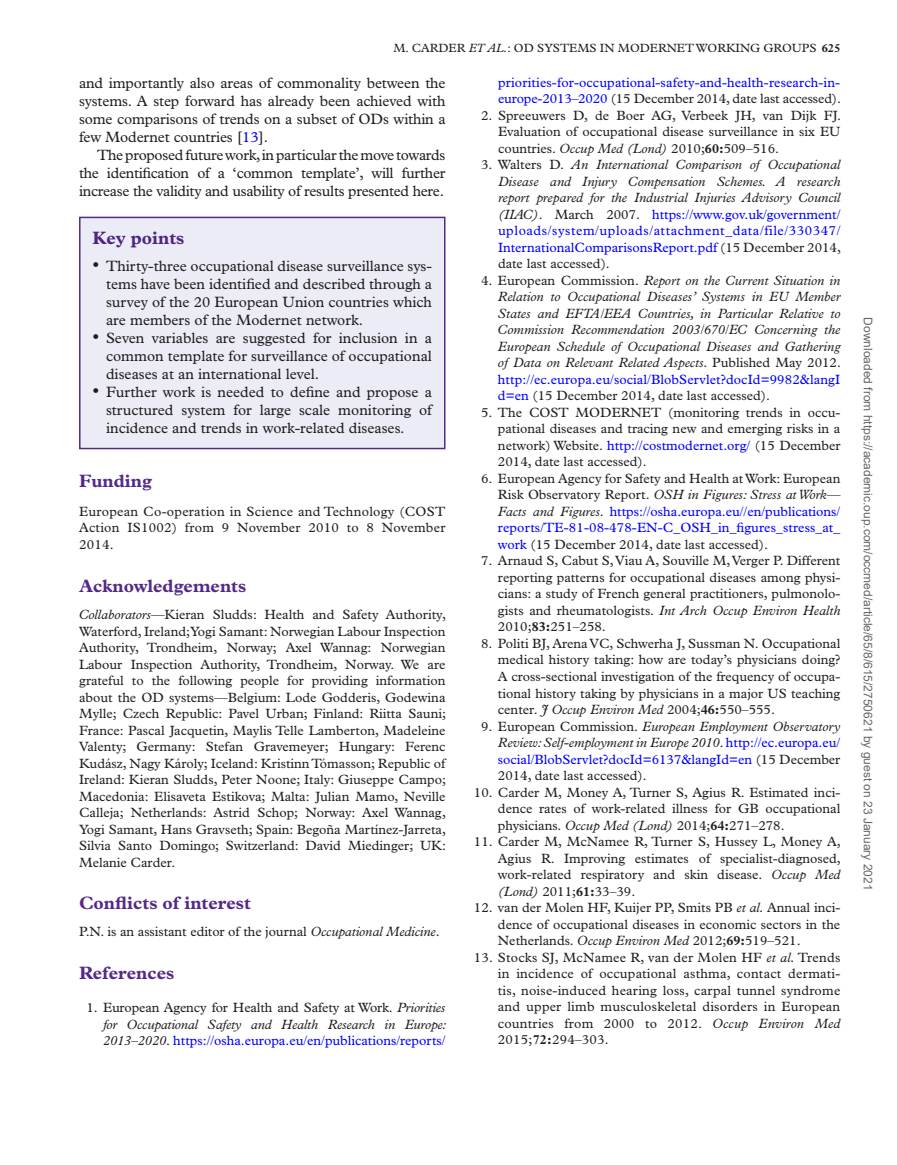
<style>
.page{position:relative;width:897px;height:1165px;background:#fff}
.page>*{position:absolute;margin:0;border:0;box-sizing:border-box;transform-origin:0 0}
.t1{font:700 18px "Plantin Std";color:#542989}
.t2{font:15px/18px "Plantin Std";color:#231f20;text-align:justify}
.t3{font:13.5px/16.5px "Plantin Std";color:#231f20;text-align:justify}
.t4{font:italic 13.5px/16.5px "Plantin Std";color:#231f20;text-align:justify}
.t5{font:13.5px/16.5px "Plantin Std";letter-spacing:.01em;color:#00f}
.t6{font:12px "Arial";color:#666}
.t7{font:12px "Plantin Std";color:#231f20}
.s1{font-style:italic}
.s2{font-weight:700}
.s3{color:#00f}
.s4{font-size:19.5px}
.s5{color:#231f20}
.s6{font-style:normal}
.s7{font-style:normal;color:#00f}
</style>
<div class="page">
<div style="left:79px;top:217px;width:366px;height:232px;background:#ebecf5;border:2px solid #542989"></div>
<p class="t7" style="left:393px;top:41px;width:448px">M. CARDER <span class="s1">ET AL.</span>: OD SYSTEMS IN MODERNET WORKING GROUPS <span class="s2">625</span></p>
<p class="t2" style="left:79px;top:74px;width:368px">and importantly also areas of commonality between the systems. A step forward has already been achieved with some comparisons of trends on a subset of ODs within a few Modernet countries [<span class="s3">13</span>].</p>
<p class="t2" style="left:79px;top:146px;width:368px;text-indent:18px">The proposed future work, in particular the move towards the identification of a ‘common template’, will further increase the validity and usability of results presented here.</p>
<h1 class="t1" style="left:92px;top:227px;width:93px">Key points</h1>
<p class="t2" style="left:106px;top:257px;width:327px;text-indent:-14px"><span class="s4">•</span> Thirty-three occupational disease surveillance sys&shy;tems have been identified and described through a survey of the 20 European Union countries which are members of the Modernet network.</p>
<p class="t2" style="left:106px;top:329px;width:327px;text-indent:-14px"><span class="s4">•</span> Seven variables are suggested for inclusion in a common template for surveillance of occupational diseases at an international level.</p>
<p class="t2" style="left:106px;top:383px;width:327px;text-indent:-14px"><span class="s4">•</span> Further work is needed to define and propose a structured system for large scale monitoring of incidence and trends in work-related diseases.</p>
<p class="t5" style="left:498px;top:74px;width:344px">priorities-for-occupational-safety-and-health-research-in&shy;europe-2013–2020 <span class="s5">(15 December 2014, date last accessed).</span></p>
<p class="t3" style="left:498px;top:107px;width:344px;text-indent:-17px">2. Spreeuwers D, de Boer AG, Verbeek JH, van Dijk FJ.<br>Evaluation of occupational disease surveillance in six EU countries. <span class="s1">Occup Med (Lond)</span> 2010;<span class="s2">60:</span>509–516.</p>
<p class="t4" style="left:498px;top:156px;width:344px;text-indent:-17px"><span class="s6">3. Walters D.</span> An International Comparison of Occupational Disease and Injury Compensation Schemes. A research report prepared for the Industrial Injuries Advisory Council (IIAC)<span class="s6">. March 2007.</span> <span class="s7">https://www.gov.uk/government/ uploads/system/uploads/attachment_data/file/330347/ InternationalComparisonsReport.pdf</span> <span class="s6">(15 December 2014, date last accessed).</span></p>
<p class="t4" style="left:498px;top:272px;width:344px;text-indent:-17px"><span class="s6">4. European Commission.</span> Report on the Current Situation in Relation to Occupational Diseases’ Systems in EU Member States and EFTA/EEA Countries, in Particular Relative to Commission Recommendation 2003/670/EC Concerning the European Schedule of Occupational Diseases and Gathering of Data on Relevant Related Aspects<span class="s6">. Published May 2012. </span><span class="s7">http://ec.europa.eu/social/BlobServlet?docId=9982&amp;langI d=en</span> <span class="s6">(15 December 2014, date last accessed).</span></p>
<p class="t3" style="left:498px;top:404px;width:344px;text-indent:-17px">5. The COST MODERNET (monitoring trends in occu&shy;pational diseases and tracing new and emerging risks in a network) Website. <span class="s3">http://costmodernet.org/</span> (15 December 2014, date last accessed).</p>
<p class="t3" style="left:498px;top:470px;width:344px;text-indent:-17px">6. European Agency for Safety and Health at Work: European Risk Observatory Report. <span class="s1">OSH in Figures: Stress at Work— Facts and Figures</span>. <span class="s3">https://osha.europa.eu//en/publications/ reports/TE-81-08-478-EN-C_OSH_in_figures_stress_at_ work</span> (15 December 2014, date last accessed).</p>
<p class="t3" style="left:498px;top:552px;width:344px;text-indent:-17px">7. Arnaud S, Cabut S, Viau A, Souville M, Verger P. Different reporting patterns for occupational diseases among physi&shy;cians: a study of French general practitioners, pulmonolo&shy;gists and rheumatologists. <span class="s1">Int Arch Occup Environ Health </span>2010;<span class="s2">83:</span>251–258.</p>
<p class="t3" style="left:498px;top:635px;width:344px;text-indent:-17px">8. Politi BJ, Arena VC, Schwerha J, Sussman N. Occupational medical history taking: how are today’s physicians doing?<br>A cross-sectional investigation of the frequency of occupa&shy;tional history taking by physicians in a major US teaching center. <span class="s1">J Occup Environ Med</span> 2004;<span class="s2">46:</span>550–555.</p>
<p class="t4" style="left:498px;top:717px;width:344px;text-indent:-17px"><span class="s6">9. European Commission.</span> European Employment Observatory Review: Self-employment in Europe 2010<span class="s6">.</span> <span class="s7">http://ec.europa.eu/ social/BlobServlet?docId=6137&amp;langId=en</span> <span class="s6">(15 December 2014, date last accessed).</span></p>
<p class="t3" style="left:498px;top:783px;width:344px;text-indent:-24px">10. Carder M, Money A, Turner S, Agius R. Estimated inci&shy;dence rates of work-related illness for GB occupational physicians. <span class="s1">Occup Med (Lond)</span> 2014;<span class="s2">64:</span>271–278.</p>
<p class="t3" style="left:498px;top:833px;width:344px;text-indent:-24px">11. Carder M, McNamee R, Turner S, Hussey L, Money A, Agius R. Improving estimates of specialist-diagnosed, work-related respiratory and skin disease. <span class="s1">Occup Med (Lond)</span> 2011;<span class="s2">61:</span>33–39.</p>
<p class="t3" style="left:498px;top:899px;width:344px;text-indent:-24px">12. van der Molen HF, Kuijer PP, Smits PB <span class="s1">et al.</span> Annual inci&shy;dence of occupational diseases in economic sectors in the Netherlands. <span class="s1">Occup Environ Med</span> 2012;<span class="s2">69:</span>519–521.</p>
<p class="t3" style="left:498px;top:948px;width:344px;text-indent:-24px">13. Stocks SJ, McNamee R, van der Molen HF <span class="s1">et al.</span> Trends in incidence of occupational asthma, contact dermati&shy;tis, noise-induced hearing loss, carpal tunnel syndrome and upper limb musculoskeletal disorders in European countries from 2000 to 2012. <span class="s1">Occup Environ Med </span>2015;<span class="s2">72:</span>294–303.</p>
<h1 class="t1" style="left:79px;top:470px;width:75px">Funding</h1>
<p class="t3" style="left:79px;top:503px;width:368px">European Co-operation in Science and Technology (COST Action IS1002) from 9 November 2010 to 8 November 2014.</p>
<h1 class="t1" style="left:79px;top:575px;width:169px">Acknowledgements</h1>
<p class="t3" style="left:79px;top:606px;width:368px"><span class="s1">Collaborators</span>—Kieran Sludds: Health and Safety Authority, Waterford, Ireland; Yogi Samant: Norwegian Labour Inspection Authority, Trondheim, Norway; Axel Wannag: Norwegian Labour Inspection Authority, Trondheim, Norway. We are grateful to the following people for providing information about the OD systems—Belgium: Lode Godderis, Godewina Mylle; Czech Republic: Pavel Urban; Finland: Riitta Sauni; France: Pascal Jacquetin, Maylis Telle Lamberton, Madeleine Valenty; Germany: Stefan Gravemeyer; Hungary: Ferenc Kudász, Nagy Károly; Iceland: Kristinn Tómasson; Republic of Ireland: Kieran Sludds, Peter Noone; Italy: Giuseppe Campo; Macedonia: Elisaveta Estikova; Malta: Julian Mamo, Neville Calleja; Netherlands: Astrid Schop; Norway: Axel Wannag, Yogi Samant, Hans Gravseth; Spain: Begoña Martínez-Jarreta, Silvia Santo Domingo; Switzerland: David Miedinger; UK:<br>Melanie Carder.</p>
<h1 class="t1" style="left:79px;top:891px;width:173px">Conflicts of interest</h1>
<p class="t3" style="left:79px;top:923px;width:362px">P.N. is an assistant editor of the journal <span class="s1">Occupational Medicine</span>.</p>
<h1 class="t1" style="left:79px;top:962px;width:97px">References</h1>
<p class="t4" style="left:103px;top:999px;width:345px;text-indent:-17px"><span class="s6">1. European Agency for Health and Safety at Work.</span> Priorities for Occupational Safety and Health Research in Europe:<br>2013–2020<span class="s6">.</span> <span class="s7">https://osha.europa.eu/en/publications/reports/</span></p>
<p class="t6" style="left:872px;top:317px;width:574px;rotate:90deg">Downloaded from https://academic.oup.com/occmed/article/65/8/615/2750621 by guest on 23 January 2021</p>
</div>
